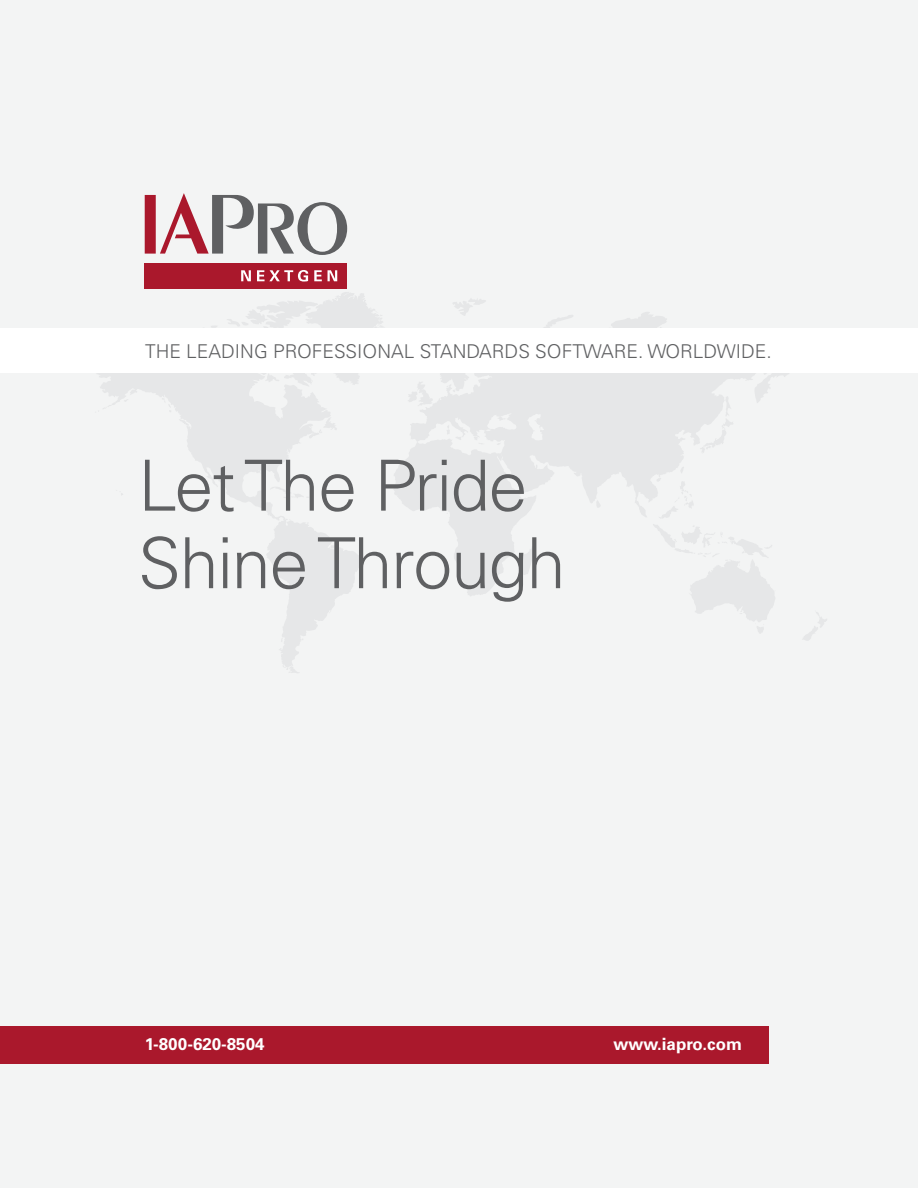
<style>
.page{position:relative;width:918px;height:1188px;background:#f3f4f4}
.page>*{position:absolute;margin:0;border:0;box-sizing:border-box;transform-origin:0 0}
.t1{font:300 70.5px/77.6px "Univers";letter-spacing:-.02em;color:#5f6062}
.t2{font:300 19.05px "Univers";color:#5f6062}
.t3{font:700 16.95px "Univers";color:#fff}
</style>
<div class="page">
<svg style="left:97px;top:292px;width:730px;height:381px"></svg>
<div style="left:0;top:328px;width:918px;height:45px;background:#fff"></div>
<div style="left:0;top:1026px;width:769px;height:37px;background:#aa182c"></div>
<svg style="left:145px;top:193px;width:202px;height:62px"></svg>
<div style="left:145px;top:263px;width:202px;height:25px;background:#aa182c"></div>
<svg style="left:241px;top:270px;width:10px;height:11px"></svg>
<svg style="left:257px;top:270px;width:51px;height:12px"></svg>
<svg style="left:314px;top:270px;width:8px;height:11px"></svg>
<svg style="left:328px;top:270px;width:9px;height:11px"></svg>
<p class="t2" style="left:145px;top:340px;width:628px">THE LEADING PROFESSIONAL STANDARDS SOFTWARE. WORLDWIDE.</p>
<h1 class="t1" style="left:138px;top:447px;width:429px">Let The Pride<br>Shine Through</h1>
<p class="t3" style="left:145px;top:1034px;width:121px">1-800-620-8504</p>
<p class="t3" style="left:613px;top:1034px;width:130px">www.iapro.com</p>
</div>
